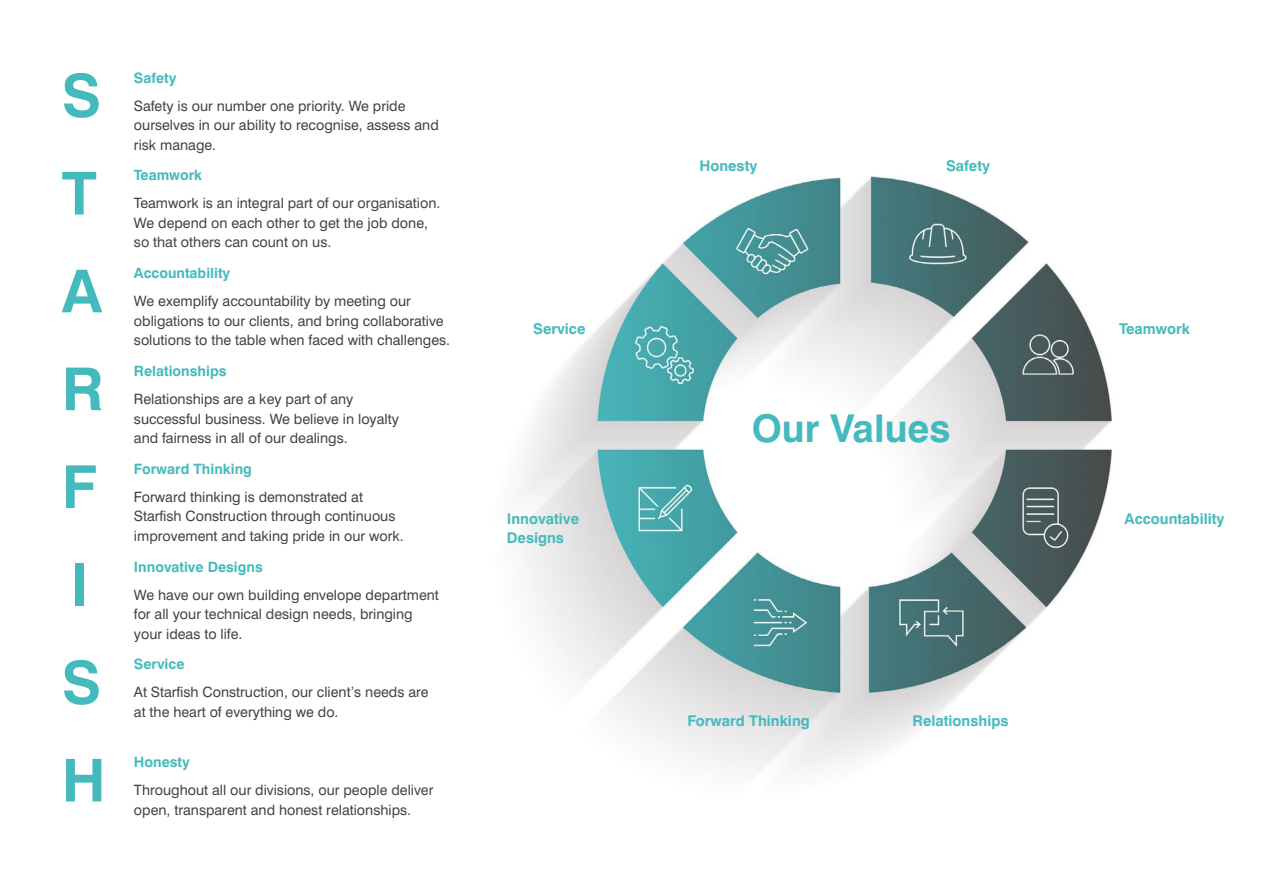
<style>
.page{position:relative;width:1263px;height:893px;background:#fff}
.page>*{position:absolute;margin:0;border:0;box-sizing:border-box;transform-origin:0 0}
.t1{font:700 59.25px/97.8px "Swiss 721 BT";color:#45babd}
.t2{font:700 38.4px "Swiss 721 BT";color:#45babd}
.t3{font:700 14.85px/19.8px "Swiss 721 BT";color:#45babd}
.t4{font:14.25px/19.5px "Swiss 721 BT";color:#414445}
.t5{font:700 14.25px "Swiss 721 BT";color:#45babd}
</style>
<div class="page">
<img style="left:522px;top:176px;width:590px;height:593px">
<h1 class="t1" style="left:62px;top:46px;width:46px">S<br>T<br>A<br>R<br>F<br>I<br>S<br>H</h1>
<p class="t5" style="left:134px;top:69px;width:44px">Safety</p>
<p class="t4" style="left:134px;top:96px;width:306px">Safety is our number one priority. We pride ourselves in our ability to recognise, assess and risk manage.</p>
<p class="t5" style="left:134px;top:167px;width:70px">Teamwork</p>
<p class="t4" style="left:134px;top:194px;width:308px">Teamwork is an integral part of our organisation.<br>We depend on each other to get the job done, so that others can count on us.</p>
<p class="t5" style="left:134px;top:264px;width:98px">Accountability</p>
<p class="t4" style="left:134px;top:291px;width:318px">We exemplify accountability by meeting our obligations to our clients, and bring collaborative solutions to the table when faced with challenges.</p>
<p class="t5" style="left:134px;top:362px;width:94px">Relationships</p>
<p class="t4" style="left:134px;top:389px;width:267px">Relationships are a key part of any successful business. We believe in loyalty and fairness in all of our dealings.</p>
<p class="t5" style="left:134px;top:460px;width:119px">Forward Thinking</p>
<p class="t4" style="left:134px;top:487px;width:271px">Forward thinking is demonstrated at<br>Starfish Construction through continuous improvement and taking pride in our work.</p>
<p class="t5" style="left:134px;top:558px;width:130px">Innovative Designs</p>
<p class="t4" style="left:134px;top:585px;width:306px">We have our own building envelope department for all your technical design needs, bringing your ideas to life.</p>
<p class="t5" style="left:134px;top:656px;width:52px">Service</p>
<p class="t4" style="left:134px;top:682px;width:296px">At Starfish Construction, our client’s needs are at the heart of everything we do.</p>
<p class="t5" style="left:134px;top:753px;width:57px">Honesty</p>
<p class="t4" style="left:134px;top:780px;width:301px">Throughout all our divisions, our people deliver open, transparent and honest relationships.</p>
<p class="t3" style="left:533px;top:318px;width:54px">Service</p>
<p class="t3" style="left:507px;top:508px;width:74px">Innovative<br>Designs</p>
<p class="t3" style="left:699px;top:156px;width:59px">Honesty</p>
<p class="t3" style="left:946px;top:156px;width:46px">Safety</p>
<h2 class="t2" style="left:752px;top:405px;width:200px">Our Values</h2>
<p class="t3" style="left:687px;top:711px;width:124px">Forward Thinking</p>
<p class="t3" style="left:912px;top:711px;width:98px">Relationships</p>
<p class="t3" style="left:1119px;top:318px;width:72px">Teamwork</p>
<p class="t3" style="left:1124px;top:508px;width:101px">Accountability</p>
</div>
